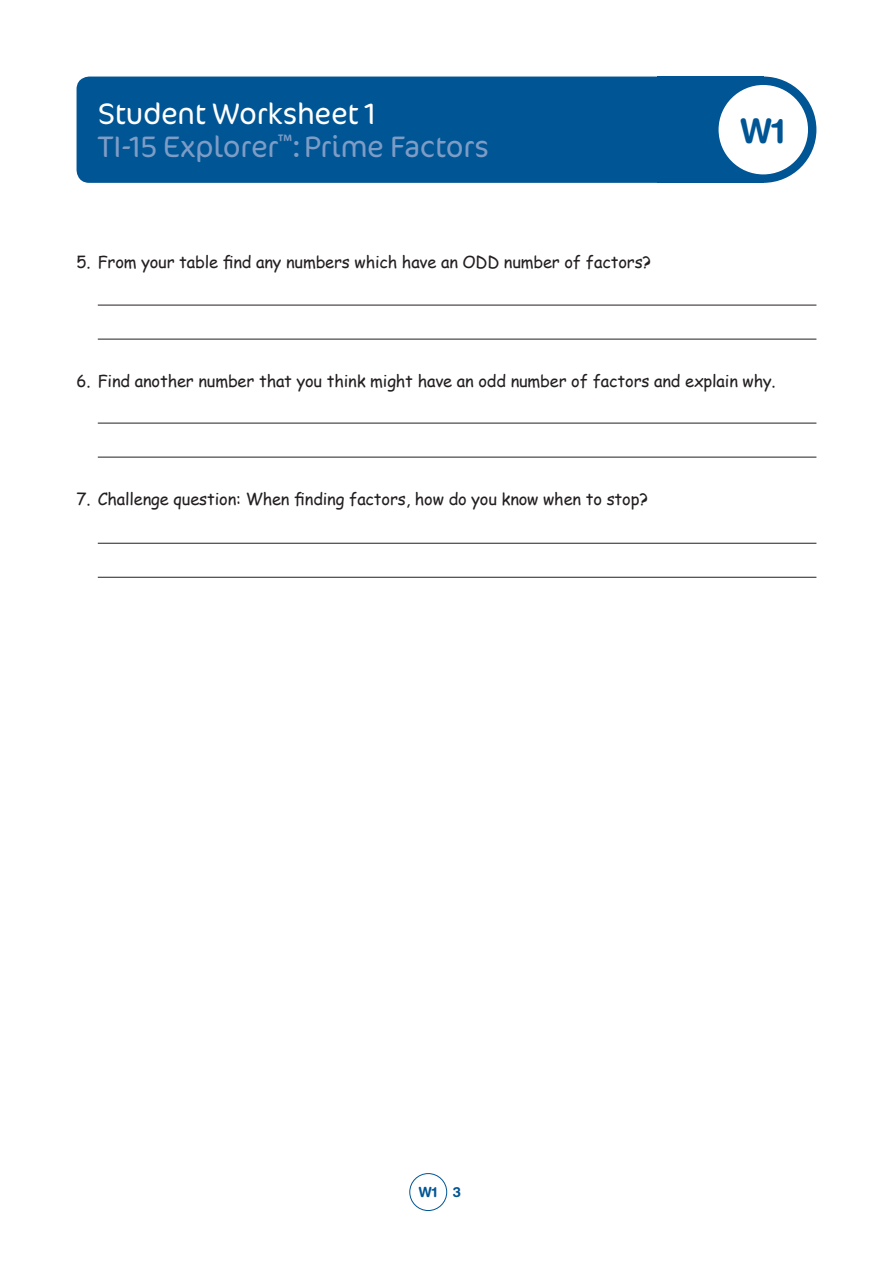
<style>
.page{position:relative;width:893px;height:1263px;background:#fff}
.page>*{position:absolute;margin:0;border:0;box-sizing:border-box;transform-origin:0 0}
.t1{font:700 33.75px "Helvetica Rounded";color:#005594}
.t2{font:300 30px/33px "Cocon";letter-spacing:-.01em;color:#7d9cc6}
.t3{font:16.5px "Comic Sans MS";letter-spacing:-.01em;color:#231f20}
.t4{font:700 13.95px "Helvetica Rounded";color:#005594}
.s1{color:#fff}
</style>
<div class="page">
<div style="left:409px;top:1173px;width:38px;height:38px;border:1px solid #005594;border-radius:50%"></div>
<div style="left:658px;top:77px;width:106px;height:106px;background:#005594"></div>
<div style="left:77px;top:77px;width:613px;height:106px;background:#005594;border-radius:13px"></div>
<div style="left:710px;top:77px;width:106px;height:106px;background:#005594;border-radius:50%"></div>
<div style="left:719px;top:85px;width:89px;height:89px;background:#fff;border-radius:50%"></div>
<hr style="left:98px;top:305px;width:718px;height:1px;background:#231f20">
<hr style="left:98px;top:339px;width:718px;height:1px;background:#231f20">
<hr style="left:98px;top:423px;width:718px;height:1px;background:#231f20">
<hr style="left:98px;top:457px;width:718px;height:1px;background:#231f20">
<hr style="left:98px;top:543px;width:718px;height:1px;background:#231f20">
<hr style="left:98px;top:577px;width:718px;height:1px;background:#231f20">
<h2 class="t2" style="left:98px;top:96px;width:393px"><span class="s1">Student Worksheet 1<br></span>TI-15 Explorer<sup>™</sup>:Prime Factors</h2>
<p class="t3" style="left:77px;top:250px;width:576px">5. From your table find any numbers which have an ODD number of factors?</p>
<h1 class="t1" style="left:740px;top:110px;width:44px">W1</h1>
<p class="t3" style="left:77px;top:369px;width:700px">6. Find another number that you think might have an odd number of factors and explain why.</p>
<p class="t3" style="left:77px;top:487px;width:573px">7. Challenge question: When finding factors, how do you know when to stop?</p>
<p class="t4" style="left:419px;top:1184px;width:19px">W1</p>
</div>
